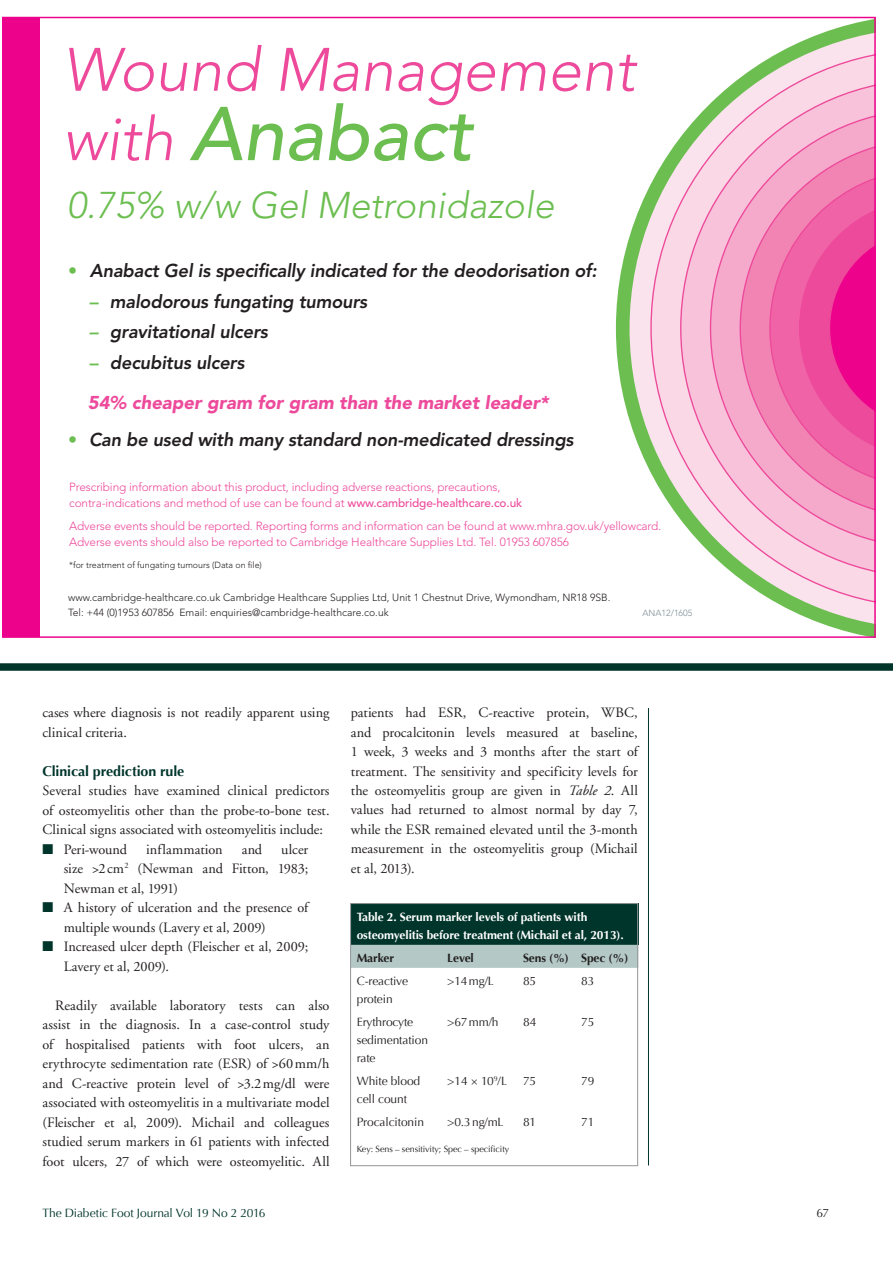
<style>
.page{position:relative;width:893px;height:1263px;background:#fff}
.page>*{position:absolute;margin:0;border:0;box-sizing:border-box;transform-origin:0 0}
.t1{font:italic 500 75.3px "Avenir";color:#6cbe51}
.t2{font:italic 300 60.6px "Avenir";color:#ed4a9b}
.t3{font:italic 300 36.9px "Avenir";color:#6cbe51}
.t4{font:italic 800 18.45px "Avenir";letter-spacing:-.01em;color:#231f20}
.t5{font:italic 900 18.45px "Avenir";color:#ed4a9b}
.t6{font:14.25px/19.5px "Adobe Garamond";color:#231f20;text-align:justify}
.t7{font:700 14.25px "Optima";letter-spacing:-.005em;color:#00352b}
.t8{font:12px/18px "Optima";letter-spacing:-.01em;color:#231f20}
.t9{font:700 12px/18px "Optima";letter-spacing:-.01em;color:#fff}
.t10{font:12px "Optima";letter-spacing:-.005em;color:#00352b}
.t11{font:700 12px "Optima";letter-spacing:-.01em;color:#231f20}
.t12{font:300 11.85px/16.2px "Avenir";letter-spacing:-.01em;color:#ed4a9b}
.t13{font:300 10.35px/14.7px "Avenir";color:#231f20}
.t14{font:9px "Optima";letter-spacing:-.01em;color:#231f20}
.t15{font:300 8.85px "Avenir";color:#231f20}
.t16{font:300 8.85px "Avenir";color:#7b8c95}
.s1{font-weight:300;font-size:60.6px;color:#ed4a9b}
.s2{font-style:normal;color:#6cbe51}
.s3{color:#6cbe51}
.s4{font-weight:500}
.s5{color:#00352b}
.s6{font-style:italic}
.s7{font-family:"Adobe Garamond"}
</style>
<div class="page">
<hr style="left:648px;top:708px;width:1px;height:457px;background:#00352b">
<div style="left:351px;top:904px;width:287px;height:41px;background:#00352b"></div>
<div style="left:352px;top:945px;width:284px;height:23px;background:#b4c9c6"></div>
<div style="left:350px;top:903px;width:288px;height:263px;border:1px solid #939598"></div>
<div style="left:0;top:663px;width:893px;height:8px;background:#00352b"></div>
<svg style="left:3px;top:17px;width:873px;height:621px"></svg>
<h2 class="t2" style="left:63px;top:34px;width:574px">Wound Management</h2>
<h1 class="t1" style="left:63px;top:91px;width:411px"><span class="s1">with</span> Anabact</h1>
<h3 class="t3" style="left:67px;top:184px;width:489px">0.75% w/w Gel Metronidazole</h3>
<p class="t4" style="left:68px;top:259px;width:530px"><span class="s2">•</span> Anabact Gel is specifically indicated for the deodorisation of:</p>
<p class="t4" style="left:89px;top:290px;width:280px"><span class="s3">–</span> malodorous fungating tumours</p>
<p class="t4" style="left:89px;top:321px;width:180px"><span class="s3">–</span> gravitational ulcers</p>
<p class="t4" style="left:89px;top:352px;width:157px"><span class="s3">–</span> decubitus ulcers</p>
<p class="t5" style="left:88px;top:391px;width:462px">54% cheaper gram for gram than the market leader*</p>
<p class="t4" style="left:68px;top:428px;width:507px"><span class="s2">•</span> Can be used with many standard non-medicated dressings</p>
<p class="t12" style="left:69px;top:479px;width:455px">Prescribing information about this product, including adverse reactions, precautions, contra-indications and method of use can be found at <span class="s4">www.cambridge-healthcare.co.uk</span></p>
<p class="t12" style="left:69px;top:517px;width:594px">Adverse events should be reported. Reporting forms and information can be found at www.mhra.gov.uk/yellowcard.<br>Adverse events should also be reported to Cambridge Healthcare Supplies Ltd. Tel. 01953 607856</p>
<p class="t15" style="left:69px;top:560px;width:194px">*for treatment of fungating tumours (Data on file)</p>
<p class="t16" style="left:642px;top:607px;width:51px">ANA12/1605</p>
<p class="t13" style="left:68px;top:590px;width:544px">www.cambridge-healthcare.co.uk Cambridge Healthcare Supplies Ltd, Unit 1 Chestnut Drive, Wymondham, NR18 9SB.<br>Tel: +44 (0)1953 607856 Email: enquiries@cambridge-healthcare.co.uk</p>
<p class="t6" style="left:43px;top:703px;width:288px">cases where diagnosis is not readily apparent using clinical criteria.</p>
<p class="t7" style="left:43px;top:762px;width:143px">Clinical prediction rule</p>
<p class="t6" style="left:43px;top:781px;width:289px">Several studies have examined clinical predictors of osteomyelitis other than the probe-to-bone test.<br>Clinical signs associated with osteomyelitis include:</p>
<p class="t6" style="left:43px;top:840px;width:86px"><span class="s5">■</span> Peri-wound</p>
<p class="t6" style="left:146px;top:840px;width:78px">inflammation</p>
<p class="t6" style="left:242px;top:840px;width:22px">and</p>
<p class="t6" style="left:64px;top:840px;width:246px;text-indent:218px">ulcer size &gt;2cm<sup>2</sup> (Newman and Fitton, 1983; Newman et al, 1991)</p>
<p class="t6" style="left:64px;top:898px;width:246px;text-indent:-21px"><span class="s5">■</span> A history of ulceration and the presence of multiple wounds (Lavery et al, 2009)</p>
<p class="t6" style="left:64px;top:937px;width:246px;text-indent:-21px"><span class="s5">■</span> Increased ulcer depth (Fleischer et al, 2009;<br>Lavery et al, 2009).</p>
<p class="t6" style="left:43px;top:996px;width:289px;text-indent:13px">Readily available laboratory tests can also assist in the diagnosis. In a case-control study of hospitalised patients with foot ulcers, an erythrocyte sedimentation rate (ESR) of &gt;60mm/h and C-reactive protein level of &gt;3.2mg/dl were associated with osteomyelitis in a multivariate model (Fleischer et al, 2009). Michail and colleagues studied serum markers in 61 patients with infected foot ulcers, 27 of which were osteomyelitic. All</p>
<p class="t6" style="left:351px;top:703px;width:289px">patients had ESR, C-reactive protein, WBC, and procalcitonin levels measured at baseline, 1 week, 3 weeks and 3 months after the start of treatment. The sensitivity and specificity levels for the osteomyelitis group are given in <span class="s6">Table 2</span>. All values had returned to almost normal by day 7, while the ESR remained elevated until the 3-month measurement in the osteomyelitis group (Michail et al, 2013).</p>
<p class="t9" style="left:357px;top:908px;width:269px">Table 2. Serum marker levels of patients with osteomyelitis before treatment (Michail et al, 2013).</p>
<p class="t11" style="left:357px;top:951px;width:39px">Marker</p>
<p class="t11" style="left:447px;top:951px;width:28px">Level</p>
<p class="t11" style="left:523px;top:951px;width:107px">Sens (%) Spec (%)</p>
<p class="t8" style="left:357px;top:972px;width:53px">C-reactive protein</p>
<p class="t8" style="left:447px;top:972px;width:48px">&gt;14mg/L</p>
<p class="t8" style="left:523px;top:972px;width:15px">85</p>
<p class="t8" style="left:581px;top:972px;width:15px">83</p>
<p class="t8" style="left:357px;top:1013px;width:73px">Erythrocyte sedimentation rate</p>
<p class="t8" style="left:447px;top:1013px;width:53px">&gt;67mm/h</p>
<p class="t8" style="left:523px;top:1013px;width:15px">84</p>
<p class="t8" style="left:581px;top:1013px;width:15px">75</p>
<p class="t8" style="left:357px;top:1072px;width:65px">White blood cell count</p>
<p class="t8" style="left:447px;top:1072px;width:61px">&gt;14 × 10<sup>9</sup>/L</p>
<p class="t8" style="left:523px;top:1072px;width:15px">75</p>
<p class="t8" style="left:581px;top:1072px;width:15px">79</p>
<p class="t8" style="left:357px;top:1113px;width:69px">Procalcitonin</p>
<p class="t8" style="left:447px;top:1113px;width:58px">&gt;0.3ng/mL</p>
<p class="t8" style="left:523px;top:1113px;width:15px">81</p>
<p class="t8" style="left:581px;top:1113px;width:15px">71</p>
<p class="t14" style="left:357px;top:1143px;width:154px">Key: Sens <span class="s7">–</span> sensitivity; Spec <span class="s7">–</span> specificity</p>
<p class="t10" style="left:43px;top:1205px;width:224px">The Diabetic Foot Journal Vol 19 No 2 2016</p>
<p class="t8" style="left:816px;top:1204px;width:14px">67</p>
</div>
